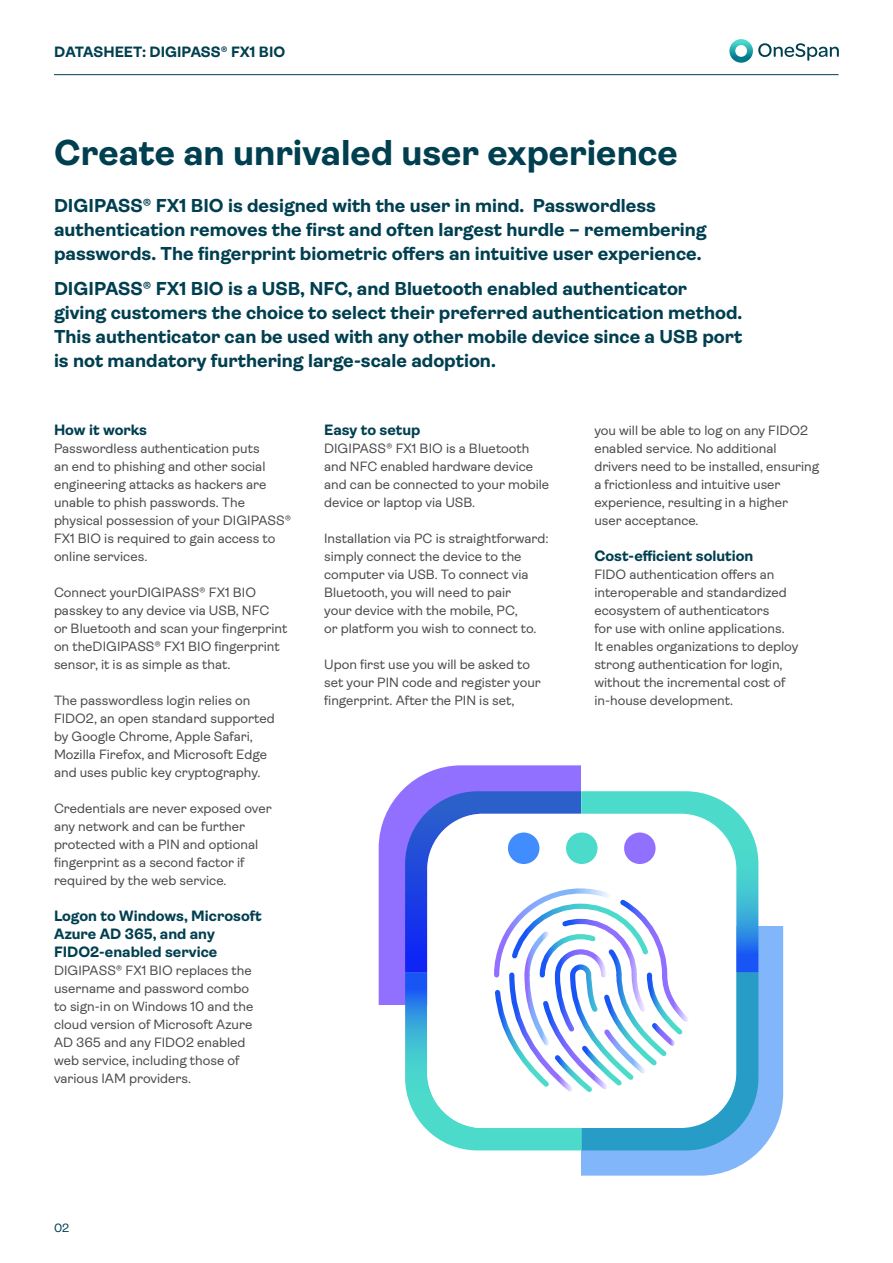
<style>
.page{position:relative;width:893px;height:1263px;background:#fff}
.page>*{position:absolute;margin:0;border:0;box-sizing:border-box;transform-origin:0 0}
.Section_title{font:700 36px "Ambit";color:#003f50}
.Intro_para{font:700 18.75px/24px "Ambit";color:#003f50}
.Text_subheadings{font:700 15px/18px "Ambit";color:#003f50}
.Secondary_Page_title{font:700 15px "Ambit";color:#003f50}
.Text_body{font:13.5px/18px "Ambit";color:#4b4c4d}
.t1{font:12px "Ambit";color:#003f50}
</style>
<div class="page">
<svg style="left:582px;top:927px;width:201px;height:248px;background:#91bffa"></svg>
<svg style="left:379px;top:765px;width:201px;height:239px;background:#a184ff"></svg>
<svg style="left:405px;top:791px;width:353px;height:359px"></svg>
<svg style="left:729px;top:39px;width:110px;height:24px"></svg>
<hr style="left:54px;top:74px;width:785px;height:1px;background:#003f50">
<p class="Secondary_Page_title" style="left:54px;top:43px;width:233px">DATASHEET: DIGIPASS® FX1 BIO</p>
<p class="Section_title" style="left:54px;top:133px;width:625px">Create an unrivaled user experience</p>
<p class="Intro_para" style="left:54px;top:194px;width:654px">DIGIPASS® FX1 BIO is designed with the user in mind. Passwordless authentication removes the first and often largest hurdle – remembering passwords. The fingerprint biometric offers an intuitive user experience.</p>
<p class="Intro_para" style="left:54px;top:276px;width:690px">DIGIPASS® FX1 BIO is a USB, NFC, and Bluetooth enabled authenticator giving customers the choice to select their preferred authentication method.<br>This authenticator can be used with any other mobile device since a USB port is not mandatory furthering large-scale adoption.</p>
<p class="Text_subheadings" style="left:54px;top:421px;width:95px">How it works</p>
<p class="Text_body" style="left:54px;top:439px;width:239px">Passwordless authentication puts<br>an end to phishing and other social engineering attacks as hackers are unable to phish passwords. The physical possession of your DIGIPASS®<br>FX1 BIO is required to gain access to online services.</p>
<p class="Text_body" style="left:54px;top:583px;width:235px">Connect yourDIGIPASS® FX1 BIO passkey to any device via USB, NFC<br>or Bluetooth and scan your fingerprint on theDIGIPASS® FX1 BIO fingerprint sensor, it is as simple as that.</p>
<p class="Text_body" style="left:54px;top:691px;width:222px">The passwordless login relies on FIDO2, an open standard supported by Google Chrome, Apple Safari, Mozilla Firefox, and Microsoft Edge and uses public key cryptography.</p>
<p class="Text_body" style="left:54px;top:799px;width:219px">Credentials are never exposed over any network and can be further protected with a PIN and optional fingerprint as a second factor if required by the web service.</p>
<p class="Text_subheadings" style="left:54px;top:907px;width:209px">Logon to Windows, Microsoft<br>Azure AD 365, and any<br>FIDO2-enabled service</p>
<p class="Text_body" style="left:54px;top:961px;width:201px">DIGIPASS® FX1 BIO replaces the username and password combo to sign-in on Windows 10 and the cloud version of Microsoft Azure<br>AD 365 and any FIDO2 enabled web service, including those of various IAM providers.</p>
<p class="Text_subheadings" style="left:324px;top:421px;width:98px">Easy to setup</p>
<p class="Text_body" style="left:324px;top:439px;width:227px">DIGIPASS® FX1 BIO is a Bluetooth and NFC enabled hardware device and can be connected to your mobile device or laptop via USB.</p>
<p class="Text_body" style="left:324px;top:529px;width:226px">Installation via PC is straightforward: simply connect the device to the computer via USB. To connect via Bluetooth, you will need to pair<br>your device with the mobile, PC,<br>or platform you wish to connect to.</p>
<p class="Text_body" style="left:324px;top:655px;width:218px">Upon first use you will be asked to set your PIN code and register your fingerprint. After the PIN is set,</p>
<p class="Text_body" style="left:594px;top:421px;width:226px">you will be able to log on any FIDO2 enabled service. No additional drivers need to be installed, ensuring a frictionless and intuitive user experience, resulting in a higher<br>user acceptance.</p>
<p class="Text_subheadings" style="left:594px;top:547px;width:160px">Cost-efficient solution</p>
<p class="Text_body" style="left:594px;top:565px;width:206px">FIDO authentication offers an interoperable and standardized ecosystem of authenticators<br>for use with online applications.<br>It enables organizations to deploy strong authentication for login, without the incremental cost of in-house development.</p>
<p class="t1" style="left:54px;top:1222px;width:17px">02</p>
</div>
